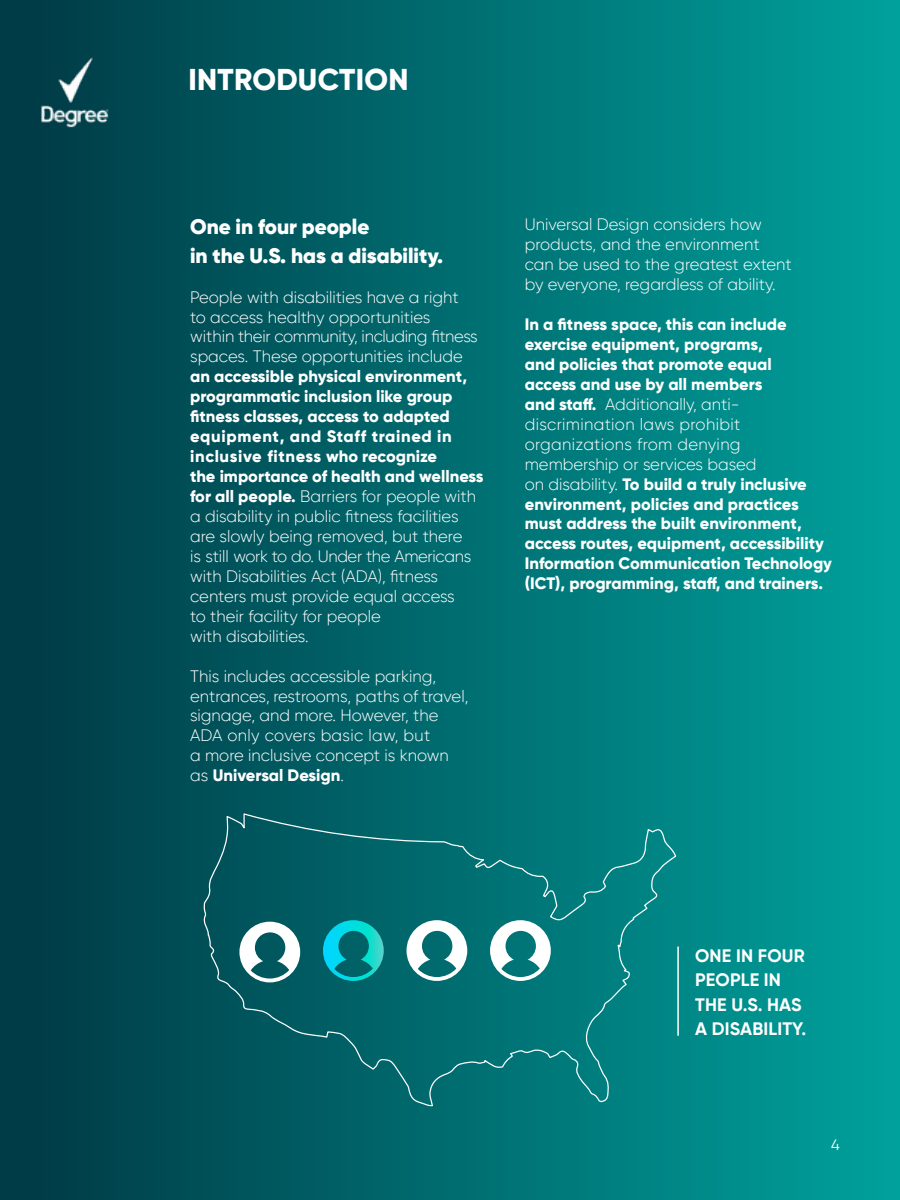
<style>
.page{position:relative;width:900px;height:1200px;background:#fff}
.page>*{position:absolute;margin:0;border:0;box-sizing:border-box;transform-origin:0 0}
.t1{font:800 30px "Gilroy";letter-spacing:.01em;color:#fff}
.t2{font:900 21px/29px "Gilroy";color:#fff}
.t3{font:700 18px/24.5px "Gilroy";letter-spacing:.01em;color:#fff}
.t4{font:300 16.5px/20px "Gilroy";color:#fff}
.t5{font:800 16.5px/20px "Gilroy";color:#fff}
.t6{font:15px "Gilroy";color:#fff}
.s1{font-weight:800}
.s2{font-weight:300}
</style>
<div class="page">
<div style="left:0;top:0;width:900px;height:1200px;background:linear-gradient(to right,#003844,#00a19c)"></div>
<img style="left:36px;top:49px;width:88px;height:110px">
<svg style="left:200px;top:812px;width:477px;height:299px;background:#036d71"></svg>
<svg style="left:323px;top:920px;width:61px;height:61px;background:#05989e"></svg>
<svg style="left:239px;top:922px;width:61px;height:60px"></svg>
<svg style="left:490px;top:920px;width:61px;height:61px"></svg>
<svg style="left:407px;top:920px;width:60px;height:61px"></svg>
<hr style="left:677px;top:946px;width:2px;height:90px;background:#fff">
<h1 class="t1" style="left:189px;top:60px;width:222px">INTRODUCTION</h1>
<p class="t2" style="left:190px;top:212px;width:254px">One in four people<br>in the U.S. has a disability.</p>
<p class="t4" style="left:190px;top:287px;width:289px">People with disabilities have a right to access healthy opportunities within their community, including fitness spaces. These opportunities include</p>
<p class="t4" style="left:190px;top:366px;width:295px"><span class="s1">an accessible physical environment, programmatic inclusion like group fitness classes, access to adapted equipment, and Staff trained in inclusive fitness who recognize<br>the importance of health and wellness for all people.</span> Barriers for people with a disability in public fitness facilities are slowly being removed, but there<br>is still work to do. Under the Americans with Disabilities Act (ADA), fitness centers must provide equal access<br>to their facility for people<br>with disabilities.</p>
<p class="t4" style="left:190px;top:666px;width:280px">This includes accessible parking, entrances, restrooms, paths of travel, signage, and more. However, the<br>ADA only covers basic law, but<br>a more inclusive concept is known as <span class="s1">Universal Design</span>.</p>
<p class="t4" style="left:525px;top:214px;width:268px">Universal Design considers how products, and the environment can be used to the greatest extent by everyone, regardless of ability.</p>
<p class="t5" style="left:525px;top:314px;width:309px">In a fitness space, this can include exercise equipment, programs,<br>and policies that promote equal<br>access and use by all members<br>and staff. <span class="s2">Additionally, anti&shy;discrimination laws prohibit organizations from denying membership or services based<br>on disability.</span> To build a truly inclusive environment, policies and practices must address the built environment, access routes, equipment, accessibility Information Communication Technology (ICT), programming, staff, and trainers.</p>
<p class="t3" style="left:695px;top:943px;width:112px">ONE IN FOUR<br>PEOPLE IN<br>THE U.S. HAS<br>A DISABILITY.</p>
<p class="t6" style="left:831px;top:1136px;width:10px">4</p>
</div>
